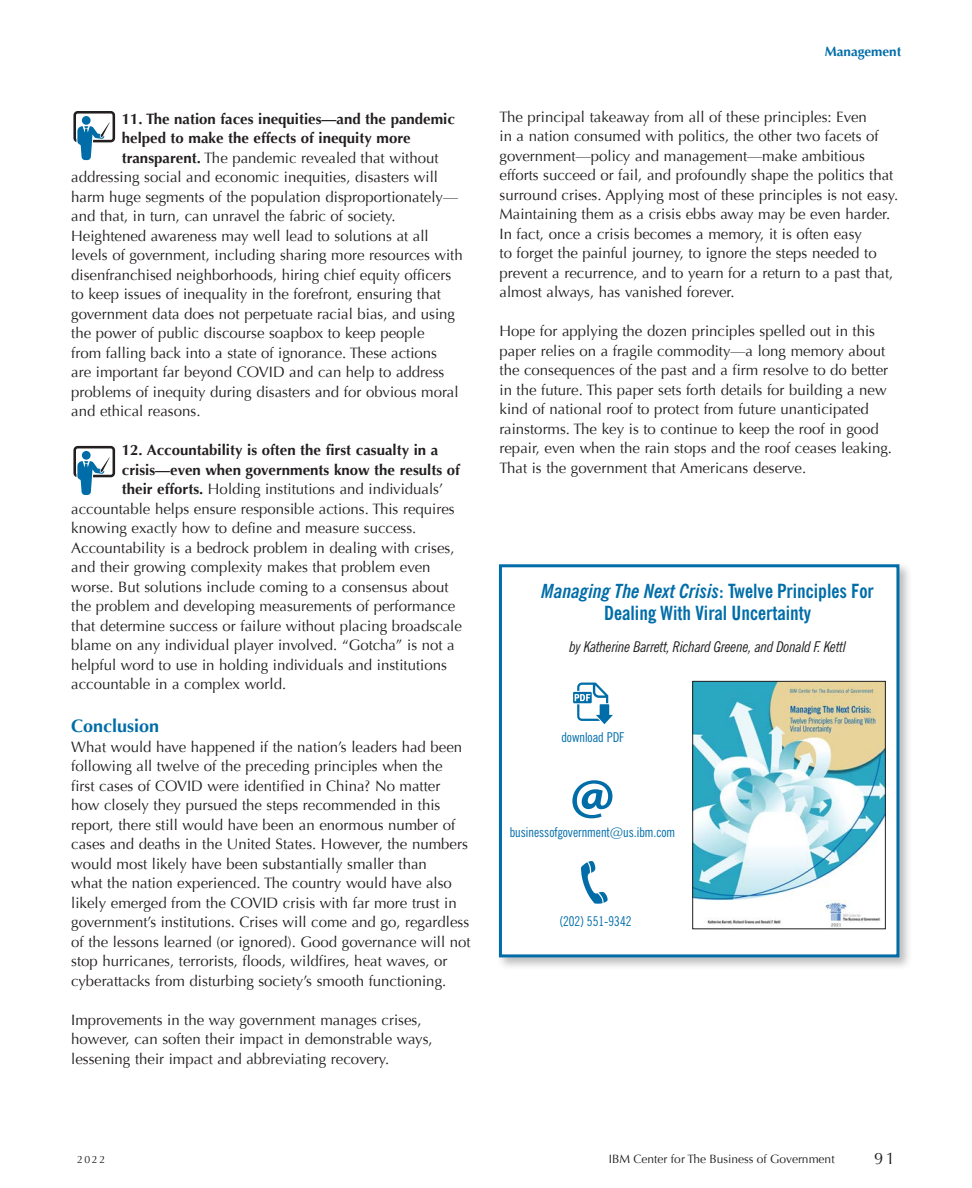
<style>
.page{position:relative;width:972px;height:1188px;background:#fff}
.page>*{position:absolute;margin:0;border:0;box-sizing:border-box;transform-origin:0 0}
.t1{font:700 condensed 19.5px/22.5px "News Gothic BT";color:#006da9;text-align:center}
.Heading_2{font:700 18px "Optima";color:#006da9}
.t2{font:16.5px "Optima";color:#231f20}
.Body_Text{font:15px/19.5px "Optima";color:#231f20}
.Body_Text-2{font:700 15px "Optima";color:#231f20}
.t3{font:italic condensed 15px "News Gothic BT";letter-spacing:-.01em;color:#231f20}
.To_Learn_More_bullet{font:condensed 13.5px "News Gothic BT";color:#006da9}
.t4{font:700 13.5px "Optima";color:#006da9}
.t5{font:12px "Optima";color:#231f20}
.t6{font:10.5px "Optima";color:#231f20}
.s1{font-weight:700}
.s2{font-style:italic}
</style>
<div class="page">
<div style="left:496px;top:561px;width:417px;height:409px;background:#231f20;opacity:.3"></div>
<div style="left:499px;top:564px;width:400px;height:393px;background:#fff;border:3px solid #006da9"></div>
<img style="left:694px;top:683px;width:190px;height:244px">
<div style="left:692px;top:681px;width:194px;height:248px;border:1px solid #231f20"></div>
<svg style="left:581px;top:861px;width:27px;height:43px"></svg>
<svg style="left:572px;top:780px;width:41px;height:38px"></svg>
<svg style="left:73px;top:111px;width:42px;height:49px"></svg>
<svg style="left:73px;top:446px;width:42px;height:49px"></svg>
<svg style="left:573px;top:692px;width:19px;height:11px"></svg>
<svg style="left:575px;top:683px;width:38px;height:42px"></svg>
<p class="Body_Text-2" style="left:122px;top:110px;width:335px">11. The nation faces inequities—and the pandemic</p>
<p class="Body_Text-2" style="left:122px;top:130px;width:290px">helped to make the effects of inequity more</p>
<p class="Body_Text" style="left:122px;top:148px;width:318px"><span class="s1">transparent.</span> The pandemic revealed that without</p>
<p class="Body_Text" style="left:71px;top:168px;width:368px">addressing social and economic inequities, disasters will</p>
<p class="Body_Text" style="left:71px;top:187px;width:388px">harm huge segments of the population disproportionately—</p>
<p class="Body_Text" style="left:71px;top:207px;width:326px">and that, in turn, can unravel the fabric of society.</p>
<p class="Body_Text" style="left:71px;top:226px;width:359px">Heightened awareness may well lead to solutions at all</p>
<p class="Body_Text" style="left:71px;top:246px;width:393px">levels of government, including sharing more resources with</p>
<p class="Body_Text" style="left:71px;top:265px;width:381px">disenfranchised neighborhoods, hiring chief equity officers</p>
<p class="Body_Text" style="left:71px;top:285px;width:371px">to keep issues of inequality in the forefront, ensuring that</p>
<p class="Body_Text" style="left:71px;top:304px;width:385px">government data does not perpetuate racial bias, and using</p>
<p class="Body_Text" style="left:71px;top:324px;width:355px">the power of public discourse soapbox to keep people</p>
<p class="Body_Text" style="left:71px;top:343px;width:367px">from falling back into a state of ignorance. These actions</p>
<p class="Body_Text" style="left:71px;top:363px;width:375px">are important far beyond COVID and can help to address</p>
<p class="Body_Text" style="left:71px;top:382px;width:389px">problems of inequity during disasters and for obvious moral</p>
<p class="Body_Text" style="left:71px;top:402px;width:131px">and ethical reasons.</p>
<p class="Body_Text-2" style="left:122px;top:442px;width:318px">12. Accountability is often the first casualty in a</p>
<p class="Body_Text-2" style="left:122px;top:461px;width:340px">crisis—even when governments know the results of</p>
<p class="Body_Text" style="left:122px;top:480px;width:323px"><span class="s1">their efforts.</span> Holding institutions and individuals’</p>
<p class="Body_Text" style="left:71px;top:499px;width:385px">accountable helps ensure responsible actions. This requires</p>
<p class="Body_Text" style="left:71px;top:519px;width:347px">knowing exactly how to define and measure success.</p>
<p class="Body_Text" style="left:71px;top:538px;width:385px">Accountability is a bedrock problem in dealing with crises,</p>
<p class="Body_Text" style="left:71px;top:558px;width:361px">and their growing complexity makes that problem even</p>
<p class="Body_Text" style="left:71px;top:577px;width:379px">worse. But solutions include coming to a consensus about</p>
<p class="Body_Text" style="left:71px;top:597px;width:386px">the problem and developing measurements of performance</p>
<p class="Body_Text" style="left:71px;top:616px;width:392px">that determine success or failure without placing broadscale</p>
<p class="Body_Text" style="left:71px;top:636px;width:385px">blame on any individual player involved. “Gotcha” is not a</p>
<p class="Body_Text" style="left:71px;top:655px;width:377px">helpful word to use in holding individuals and institutions</p>
<p class="Body_Text" style="left:71px;top:675px;width:216px">accountable in a complex world.</p>
<p class="Heading_2" style="left:71px;top:715px;width:90px">Conclusion</p>
<p class="Body_Text" style="left:71px;top:737px;width:401px">What would have happened if the nation’s leaders had been following all twelve of the preceding principles when the<br>first cases of COVID were identified in China? No matter how closely they pursued the steps recommended in this report, there still would have been an enormous number of cases and deaths in the United States. However, the numbers would most likely have been substantially smaller than<br>what the nation experienced. The country would have also likely emerged from the COVID crisis with far more trust in government’s institutions. Crises will come and go, regardless of the lessons learned (or ignored). Good governance will not stop hurricanes, terrorists, floods, wildfires, heat waves, or cyberattacks from disturbing society’s smooth functioning.</p>
<p class="Body_Text" style="left:71px;top:1010px;width:363px">Improvements in the way government manages crises, however, can soften their impact in demonstrable ways, lessening their impact and abbreviating recovery.</p>
<p class="t4" style="left:825px;top:44px;width:78px">Management</p>
<p class="Body_Text" style="left:500px;top:107px;width:400px">The principal takeaway from all of these principles: Even<br>in a nation consumed with politics, the other two facets of government—policy and management—make ambitious efforts succeed or fail, and profoundly shape the politics that surround crises. Applying most of these principles is not easy.<br>Maintaining them as a crisis ebbs away may be even harder.<br>In fact, once a crisis becomes a memory, it is often easy<br>to forget the painful journey, to ignore the steps needed to prevent a recurrence, and to yearn for a return to a past that, almost always, has vanished forever.</p>
<p class="Body_Text" style="left:500px;top:322px;width:394px">Hope for applying the dozen principles spelled out in this paper relies on a fragile commodity—a long memory about the consequences of the past and a firm resolve to do better in the future. This paper sets forth details for building a new kind of national roof to protect from future unanticipated rainstorms. The key is to continue to keep the roof in good repair, even when the rain stops and the roof ceases leaking.<br>That is the government that Americans deserve.</p>
<p class="t1" style="left:542px;top:579px;width:334px"><span class="s2">Managing The Next Crisis</span>: Twelve Principles For<br>Dealing With Viral Uncertainty</p>
<p class="t3" style="left:569px;top:637px;width:278px">by Katherine Barrett, Richard Greene, and Donald F. Kettl</p>
<p class="To_Learn_More_bullet" style="left:561px;top:729px;width:65px">download PDF</p>
<p class="To_Learn_More_bullet" style="left:510px;top:823px;width:167px">businessofgovernment@us.ibm.com</p>
<p class="To_Learn_More_bullet" style="left:559px;top:913px;width:74px">(202) 551-9342</p>
<p class="t6" style="left:77px;top:1154px;width:30px">2022</p>
<p class="t5" style="left:609px;top:1152px;width:227px">IBM Center for The Business of Government</p>
<p class="t2" style="left:874px;top:1149px;width:22px">91</p>
</div>
